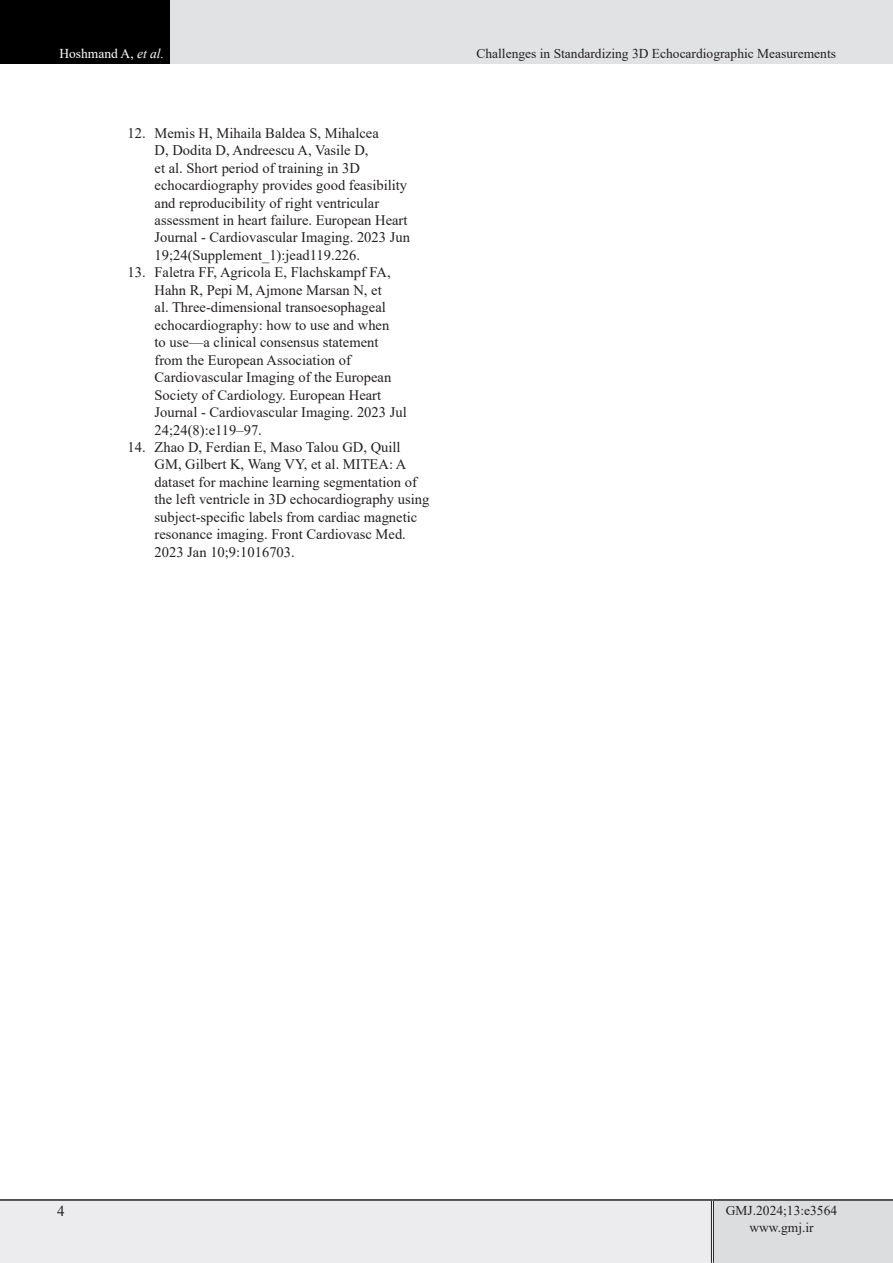
<style>
.page{position:relative;width:893px;height:1263px;background:#fff}
.page>*{position:absolute;margin:0;border:0;box-sizing:border-box;transform-origin:0 0}
.t1{font:15px "Times New Roman";color:#231f20}
.t2{font:14.55px/17.4px "Times New Roman";color:#231f20}
.lllllllllllllll{font:13.5px "Times New Roman";color:#231f20}
.t3{font:13.5px "Times New Roman";color:#fff}
.s1{font-style:italic}
</style>
<div class="page">
<div style="left:0;top:1200px;width:712px;height:63px;background:#ececee"></div>
<div style="left:712px;top:1200px;width:181px;height:63px;background:#dcdddf"></div>
<hr style="left:711px;top:1201px;width:3px;height:62px;background:#fff">
<hr style="left:711px;top:1201px;width:1px;height:62px;background:#231f20">
<hr style="left:713px;top:1201px;width:1px;height:62px;background:#231f20">
<hr style="left:0;top:1199px;width:712px;height:2px;background:#231f20">
<hr style="left:712px;top:1199px;width:181px;height:2px;background:#231f20">
<div style="left:0;top:0;width:170px;height:64px;background:#000"></div>
<div style="left:170px;top:0;width:723px;height:64px;background:#e1e2e4"></div>
<p class="t3" style="left:59px;top:44px;width:106px">Hoshmand A, <span class="s1">et al.</span></p>
<p class="lllllllllllllll" style="left:476px;top:44px;width:361px">Challenges in Standardizing 3D Echocardiographic Measurements</p>
<p class="t2" style="left:155px;top:124px;width:257px;text-indent:-27px">12. Memis H, Mihaila Baldea S, Mihalcea<br>D, Dodita D, Andreescu A, Vasile D,<br>et al. Short period of training in 3D echocardiography provides good feasibility and reproducibility of right ventricular assessment in heart failure. European Heart Journal - Cardiovascular Imaging. 2023 Jun 19;24(Supplement_1):jead119.226.</p>
<p class="t2" style="left:155px;top:263px;width:254px;text-indent:-27px">13. Faletra FF, Agricola E, Flachskampf FA, Hahn R, Pepi M, Ajmone Marsan N, et<br>al. Three-dimensional transoesophageal echocardiography: how to use and when<br>to use—a clinical consensus statement from the European Association of Cardiovascular Imaging of the European Society of Cardiology. European Heart Journal - Cardiovascular Imaging. 2023 Jul 24;24(8):e119–97.</p>
<p class="t2" style="left:155px;top:438px;width:276px;text-indent:-27px">14. Zhao D, Ferdian E, Maso Talou GD, Quill GM, Gilbert K, Wang VY, et al. MITEA: A dataset for machine learning segmentation of the left ventricle in 3D echocardiography using subject-specific labels from cardiac magnetic resonance imaging. Front Cardiovasc Med.<br>2023 Jan 10;9:1016703.</p>
<p class="t1" style="left:57px;top:1201px;width:9px">4</p>
<p class="lllllllllllllll" style="left:726px;top:1201px;width:113px">GMJ.2024;13:e3564</p>
<p class="lllllllllllllll" style="left:749px;top:1217px;width:66px">www.gmj.ir</p>
</div>
